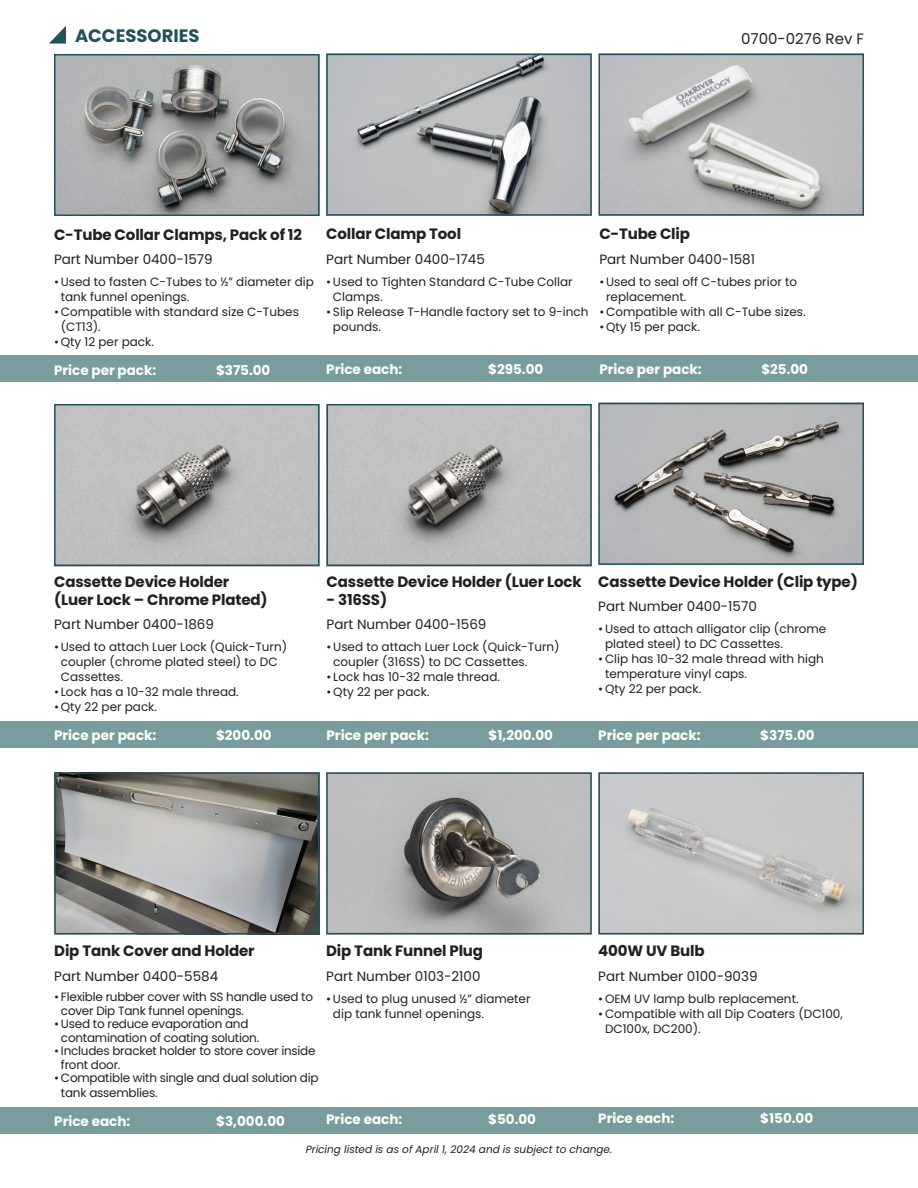
<style>
.page{position:relative;width:918px;height:1188px;background:#fff}
.page>*{position:absolute;margin:0;border:0;box-sizing:border-box;transform-origin:0 0}
.t1{font:700 18px "Poppins";color:#21525c}
.t2{font:700 15px/18px "Poppins";letter-spacing:-.01em;color:#231f20}
.t3{font:15px "Poppins";color:#231f20}
.t4{font:13.5px "Poppins";color:#231f20}
.t5{font:700 13.5px "Poppins";color:#fff}
.t6{font:12px/15px "Poppins";color:#231f20}
.t7{font:12px/13.5px "Poppins";letter-spacing:-.02em;color:#231f20}
.t8{font:italic 10.5px "Poppins";color:#231f20}
</style>
<div class="page">
<svg style="left:49px;top:26px;width:17px;height:18px"></svg>
<div style="left:0;top:355px;width:918px;height:27px;background:#799c9f"></div>
<img style="left:329px;top:57px;width:260px;height:156px">
<div style="left:326px;top:54px;width:266px;height:162px;border:2px solid #21525c"></div>
<img style="left:601px;top:57px;width:260px;height:156px">
<div style="left:598px;top:54px;width:266px;height:162px;border:2px solid #21525c"></div>
<div style="left:0;top:1107px;width:918px;height:27px;background:#799c9f"></div>
<div style="left:0;top:721px;width:918px;height:27px;background:#799c9f"></div>
<img style="left:57px;top:57px;width:260px;height:156px">
<div style="left:54px;top:54px;width:266px;height:162px;border:2px solid #21525c"></div>
<img style="left:329px;top:775px;width:260px;height:156px">
<div style="left:326px;top:772px;width:266px;height:162px;border:2px solid #21525c"></div>
<img style="left:57px;top:407px;width:260px;height:156px">
<div style="left:54px;top:404px;width:266px;height:162px;border:2px solid #21525c"></div>
<img style="left:601px;top:406px;width:260px;height:156px">
<div style="left:598px;top:403px;width:266px;height:162px;border:2px solid #21525c"></div>
<img style="left:330px;top:407px;width:259px;height:156px">
<div style="left:327px;top:404px;width:265px;height:162px;border:2px solid #21525c"></div>
<img style="left:57px;top:775px;width:260px;height:156px">
<div style="left:54px;top:772px;width:266px;height:162px;border:2px solid #21525c"></div>
<img style="left:601px;top:775px;width:260px;height:156px">
<div style="left:598px;top:772px;width:266px;height:162px;border:2px solid #21525c"></div>
<h1 class="t1" style="left:75px;top:25px;width:126px">ACCESSORIES</h1>
<p class="t3" style="left:741px;top:30px;width:124px">0700-0276 Rev F</p>
<p class="t2" style="left:54px;top:225px;width:250px">C-Tube Collar Clamps, Pack of 12</p>
<p class="t4" style="left:54px;top:252px;width:160px">Part Number 0400-1579</p>
<p class="t6" style="left:61px;top:274px;width:255px;text-indent:-7px">•Used to fasten C-Tubes to ½” diameter dip tank funnel openings.</p>
<p class="t6" style="left:61px;top:304px;width:240px;text-indent:-7px">•Compatible with standard size C-Tubes (CT13).</p>
<p class="t6" style="left:54px;top:334px;width:101px">•Qty 12 per pack.</p>
<p class="t5" style="left:54px;top:362px;width:104px">Price per pack:</p>
<p class="t5" style="left:216px;top:362px;width:56px">$375.00</p>
<p class="t2" style="left:326px;top:225px;width:136px">Collar Clamp Tool</p>
<p class="t4" style="left:326px;top:251px;width:160px">Part Number 0400-1745</p>
<p class="t6" style="left:333px;top:274px;width:241px;text-indent:-7px">•Used to Tighten Standard C-Tube Collar<br>Clamps.</p>
<p class="t6" style="left:333px;top:304px;width:257px;text-indent:-7px">• Slip Release T-Handle factory set to 9-inch pounds.</p>
<p class="t5" style="left:326px;top:362px;width:78px">Price each:</p>
<p class="t5" style="left:488px;top:362px;width:57px">$295.00</p>
<p class="t2" style="left:599px;top:225px;width:92px">C-Tube Clip</p>
<p class="t4" style="left:599px;top:251px;width:157px">Part Number 0400-1581</p>
<p class="t6" style="left:606px;top:274px;width:193px;text-indent:-7px">•Used to seal off C-tubes prior to replacement.</p>
<p class="t6" style="left:599px;top:304px;width:208px">•Compatible with all C-Tube sizes.</p>
<p class="t6" style="left:599px;top:319px;width:102px">•Qty 15 per pack.</p>
<p class="t5" style="left:599px;top:362px;width:104px">Price per pack:</p>
<p class="t5" style="left:761px;top:362px;width:48px">$25.00</p>
<p class="t2" style="left:54px;top:572px;width:215px">Cassette Device Holder (Luer Lock – Chrome Plated)</p>
<p class="t4" style="left:54px;top:617px;width:161px">Part Number 0400-1869</p>
<p class="t6" style="left:61px;top:639px;width:228px;text-indent:-7px">•Used to attach Luer Lock (Quick-Turn) coupler (chrome plated steel) to DC<br>Cassettes.</p>
<p class="t6" style="left:54px;top:684px;width:186px">• Lock has a 10-32 male thread.</p>
<p class="t6" style="left:54px;top:699px;width:104px">•Qty 22 per pack.</p>
<p class="t5" style="left:54px;top:727px;width:104px">Price per pack:</p>
<p class="t5" style="left:216px;top:727px;width:57px">$200.00</p>
<p class="t2" style="left:327px;top:572px;width:257px">Cassette Device Holder (Luer Lock</p>
<p class="t2" style="left:327px;top:590px;width:62px">- 316SS)</p>
<p class="t4" style="left:327px;top:617px;width:161px">Part Number 0400-1569</p>
<p class="t6" style="left:333px;top:639px;width:228px;text-indent:-7px">•Used to attach Luer Lock (Quick-Turn) coupler (316SS) to DC Cassettes.</p>
<p class="t6" style="left:327px;top:669px;width:175px">• Lock has 10-32 male thread.</p>
<p class="t6" style="left:327px;top:684px;width:104px">•Qty 22 per pack.</p>
<p class="t5" style="left:327px;top:727px;width:104px">Price per pack:</p>
<p class="t5" style="left:489px;top:727px;width:66px">$1,200.00</p>
<p class="t2" style="left:598px;top:572px;width:261px">Cassette Device Holder (Clip type)</p>
<p class="t4" style="left:598px;top:599px;width:160px">Part Number 0400-1570</p>
<p class="t6" style="left:605px;top:621px;width:223px;text-indent:-7px">•Used to attach alligator clip (chrome plated steel) to DC Cassettes.</p>
<p class="t6" style="left:605px;top:651px;width:220px;text-indent:-7px">•Clip has 10-32 male thread with high temperature vinyl caps.</p>
<p class="t6" style="left:598px;top:681px;width:104px">•Qty 22 per pack.</p>
<p class="t5" style="left:598px;top:727px;width:104px">Price per pack:</p>
<p class="t5" style="left:760px;top:727px;width:56px">$375.00</p>
<p class="t2" style="left:54px;top:942px;width:202px">Dip Tank Cover and Holder</p>
<p class="t4" style="left:54px;top:969px;width:165px">Part Number 0400-5584</p>
<p class="t7" style="left:61px;top:991px;width:254px;text-indent:-7px">• Flexible rubber cover with SS handle used to cover Dip Tank funnel openings.</p>
<p class="t7" style="left:61px;top:1018px;width:200px;text-indent:-7px">• Used to reduce evaporation and contamination of coating solution.</p>
<p class="t7" style="left:61px;top:1045px;width:256px;text-indent:-7px">• Includes bracket holder to store cover inside front door.</p>
<p class="t7" style="left:61px;top:1071px;width:259px;line-height:15px;text-indent:-7px">• Compatible with single and dual solution dip tank assemblies.</p>
<p class="t5" style="left:54px;top:1113px;width:78px">Price each:</p>
<p class="t5" style="left:216px;top:1113px;width:70px">$3,000.00</p>
<p class="t2" style="left:326px;top:942px;width:158px">Dip Tank Funnel Plug</p>
<p class="t4" style="left:326px;top:969px;width:156px">Part Number 0103-2100</p>
<p class="t6" style="left:333px;top:991px;width:199px;text-indent:-7px">•Used to plug unused ½” diameter dip tank funnel openings.</p>
<p class="t5" style="left:326px;top:1112px;width:78px">Price each:</p>
<p class="t5" style="left:488px;top:1112px;width:49px">$50.00</p>
<p class="t2" style="left:598px;top:942px;width:108px">400W UV Bulb</p>
<p class="t4" style="left:598px;top:969px;width:161px">Part Number 0100-9039</p>
<p class="t6" style="left:598px;top:991px;width:202px">•OEM UV lamp bulb replacement.</p>
<p class="t6" style="left:605px;top:1006px;width:239px;text-indent:-7px">•Compatible with all Dip Coaters (DC100,<br>DC100x, DC200).</p>
<p class="t5" style="left:598px;top:1110px;width:78px">Price each:</p>
<p class="t5" style="left:760px;top:1110px;width:54px">$150.00</p>
<p class="t8" style="left:306px;top:1143px;width:308px">Pricing listed is as of April 1, 2024 and is subject to change.</p>
</div>
